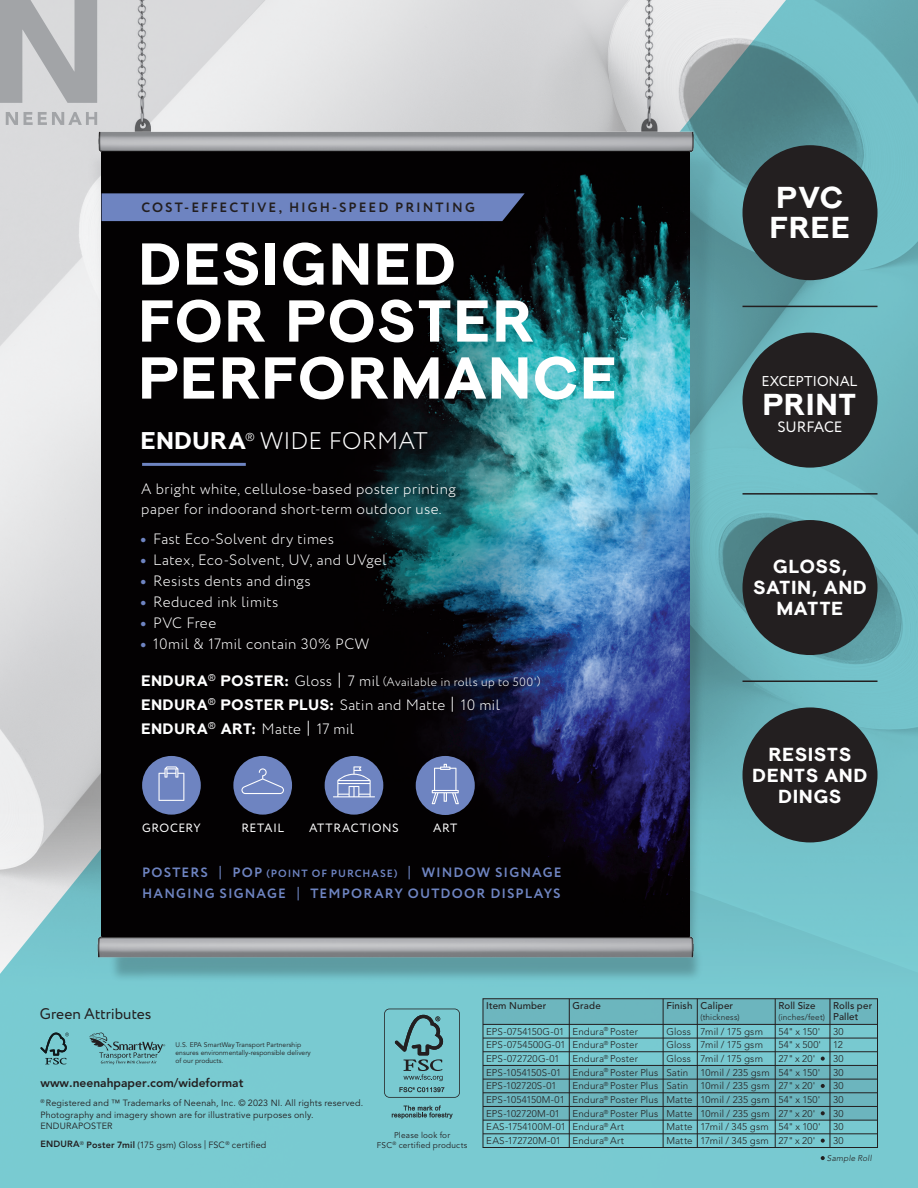
<style>
.page{position:relative;width:918px;height:1188px;background:#fff}
.page>*{position:absolute;margin:0;border:0;box-sizing:border-box;transform-origin:0 0}
.t1{font:58.5px/57px "Clown";letter-spacing:-.1em;color:#fff}
.t2{font:30px/30px "Clown";letter-spacing:-.115em;color:#fff}
.t3{font:300 24px "Circe";letter-spacing:.005em;color:#fff}
.t4{font:18.75px/21px "Clown";letter-spacing:-.1em;color:#fff;text-align:center}
.t5{font:15.3px "Circe";color:#231f20}
.t6{font:300 15px/24px "Circe";letter-spacing:.025em;color:#fff}
.t7{font:15px "Circe";letter-spacing:-.01em;color:#fff}
.t8{font:14.25px "Circe";letter-spacing:-.015em;color:#fff}
.t9{font:700 13.5px/21px "Circe";letter-spacing:.085em;color:#6e84c1}
.t10{font:700 13.5px "Circe";letter-spacing:.15em;color:#231f20}
.t11{font:300 12px "Circe";letter-spacing:.03em;color:#fff}
.t12{font:800 12px "Avenir LT Std";color:#231f20}
.t13{font:12px "Circe";letter-spacing:.04em;color:#fff}
.t14{font:300 9.75px/13.6px "Avenir LT Std";letter-spacing:.015em;color:#231f20}
.t15{font:500 9.75px/10.5px "Avenir LT Std";letter-spacing:.015em;color:#231f20}
.t16{font:9px/11.2px "Avenir LT Std";letter-spacing:.02em;color:#231f20}
.t17{font:8.25px/9.8px "Avenir LT Std";letter-spacing:.025em;color:#231f20;text-align:center}
.t18{font:300 8.25px "Avenir LT Std";letter-spacing:.015em;color:#231f20}
.t19{font:italic 300 8.25px "Avenir LT Std";letter-spacing:.02em;color:#231f20}
.t20{font:6.75px/8.2px "Avenir LT Std";color:#231f20}
.s1{font-family:"Clown";font-weight:400}
.s2{font-weight:800;color:#6e84c1}
.s3{font-family:"Clown";font-weight:400;font-size:15px}
.s4{font-size:15px}
.s5{font-family:"Avenir LT Std";font-weight:400;font-size:15px}
.s6{font-family:"Avenir LT Std";font-weight:400}
.s7{font-family:"Avenir LT Std";font-weight:500}
.s8{font-size:10.5px}
.s9{font-weight:800}
</style>
<div class="page">
<svg style="left:0;top:1031px;width:918px;height:157px;fill:#79cad1"></svg>
<img style="left:0;top:0;width:918px;height:1031px">
<hr style="left:743px;top:306px;width:135px;height:1px;background:#231f20">
<hr style="left:743px;top:493px;width:135px;height:2px;background:#231f20">
<hr style="left:743px;top:681px;width:135px;height:1px;background:#231f20">
<div style="left:483px;top:998px;width:395px;height:150px;border:1px solid #231f20"></div>
<hr style="left:483px;top:1024px;width:395px;height:1px;background:#231f20">
<hr style="left:483px;top:1038px;width:395px;height:1px;background:#231f20">
<hr style="left:483px;top:1051px;width:395px;height:1px;background:#231f20">
<hr style="left:483px;top:1065px;width:395px;height:1px;background:#231f20">
<hr style="left:483px;top:1079px;width:395px;height:1px;background:#231f20">
<hr style="left:483px;top:1093px;width:395px;height:1px;background:#231f20">
<hr style="left:483px;top:1106px;width:395px;height:1px;background:#231f20">
<hr style="left:483px;top:1120px;width:395px;height:1px;background:#231f20">
<hr style="left:483px;top:1134px;width:395px;height:1px;background:#231f20">
<hr style="left:569px;top:999px;width:1px;height:149px;background:#231f20">
<hr style="left:663px;top:999px;width:1px;height:149px;background:#231f20">
<hr style="left:697px;top:999px;width:1px;height:149px;background:#231f20">
<hr style="left:829px;top:999px;width:1px;height:149px;background:#231f20">
<hr style="left:775px;top:999px;width:1px;height:149px;background:#231f20">
<svg style="left:821px;top:1057px;width:4px;height:4px"></svg>
<svg style="left:821px;top:1084px;width:4px;height:4px"></svg>
<svg style="left:821px;top:1111px;width:4px;height:4px"></svg>
<svg style="left:821px;top:1139px;width:4px;height:4px"></svg>
<svg style="left:821px;top:1156px;width:4px;height:4px"></svg>
<div style="left:743px;top:520px;width:135px;height:135px;background:#231f20;border-radius:50%"></div>
<div style="left:743px;top:707px;width:135px;height:135px;background:#231f20;border-radius:50%"></div>
<div style="left:743px;top:145px;width:135px;height:135px;background:#231f20;border-radius:50%"></div>
<div style="left:743px;top:333px;width:135px;height:135px;background:#231f20;border-radius:50%"></div>
<svg style="left:384px;top:1009px;width:76px;height:89px"></svg>
<svg style="left:392px;top:1106px;width:61px;height:13px"></svg>
<svg style="left:40px;top:1033px;width:29px;height:31px"></svg>
<svg style="left:89px;top:1032px;width:76px;height:32px"></svg>
<div style="left:102px;top:193px;width:423px;height:28px;background:#6e84c1"></div>
<hr style="left:142px;top:463px;width:104px;height:3px;background:#6e84c1">
<div style="left:233px;top:756px;width:59px;height:59px;background:#6e84c1;border-radius:50%"></div>
<svg style="left:241px;top:768px;width:43px;height:26px"></svg>
<div style="left:325px;top:756px;width:58px;height:59px;background:#6e84c1;border-radius:50%"></div>
<svg style="left:333px;top:766px;width:42px;height:31px"></svg>
<div style="left:142px;top:756px;width:59px;height:59px;background:#6e84c1;border-radius:50%"></div>
<svg style="left:159px;top:766px;width:25px;height:35px"></svg>
<div style="left:416px;top:756px;width:59px;height:59px;background:#6e84c1;border-radius:50%"></div>
<svg style="left:432px;top:764px;width:27px;height:40px"></svg>
<h3 class="t10" style="left:141px;top:198px;width:335px">COST-EFFECTIVE, HIGH-SPEED PRINTING</h3>
<h1 class="t1" style="left:138px;top:233px;width:488px">DESIGNED<br>FOR POSTER<br>PERFORMANCE</h1>
<h3 class="t3" style="left:141px;top:425px;width:289px"><span class="s1">ENDURA</span><sup>®</sup> WIDE FORMAT</h3>
<h3 class="t6" style="left:141px;top:480px;width:316px;line-height:19.5px">A bright white, cellulose-based poster printing paper for indoorand short-term outdoor use.</h3>
<h3 class="t6" style="left:141px;top:528px;width:195px"><span class="s2">•</span> Fast Eco-Solvent dry times</h3>
<h3 class="t6" style="left:141px;top:549px;width:247px"><span class="s2">•</span> Latex, Eco-Solvent, UV, and UVgel</h3>
<h3 class="t6" style="left:141px;top:570px;width:171px"><span class="s2">•</span> Resists dents and dings</h3>
<h3 class="t6" style="left:141px;top:591px;width:139px"><span class="s2">•</span> Reduced ink limits</h3>
<h3 class="t6" style="left:141px;top:612px;width:77px"><span class="s2">•</span> PVC Free</h3>
<h3 class="t6" style="left:141px;top:633px;width:230px"><span class="s2">•</span> 10mil &amp; 17mil contain 30% PCW</h3>
<p class="t11" style="left:141px;top:674px;width:401px"><span class="s3">ENDURA</span><span class="s4">®</span> <span class="s3">POSTER:</span> <span class="s4">Gloss</span> <span class="s5">|</span> <span class="s4">7 mil</span> (Available in rolls up to 500')</p>
<h3 class="t6" style="left:141px;top:693px;width:360px"><span class="s1">ENDURA</span>® <span class="s1">POSTER PLUS:</span> Satin and Matte <span class="s6">|</span> 10 mil<br><span class="s1">ENDURA</span>® <span class="s1">ART:</span> Matte <span class="s6">|</span> 17 mil</h3>
<p class="t13" style="left:142px;top:820px;width:60px">GROCERY</p>
<p class="t13" style="left:241px;top:820px;width:44px">RETAIL</p>
<p class="t13" style="left:309px;top:820px;width:91px">ATTRACTIONS</p>
<p class="t13" style="left:433px;top:820px;width:26px">ART</p>
<h3 class="t9" style="left:142px;top:863px;width:421px">POSTERS <span class="s7">|</span> POP <span class="s8">(POINT OF PURCHASE)</span> <span class="s7">|</span> WINDOW SIGNAGE<br>HANGING SIGNAGE <span class="s7">|</span> TEMPORARY OUTDOOR DISPLAYS</h3>
<h2 class="t2" style="left:769px;top:182px;width:86px">PVC<br>FREE</h2>
<h3 class="t8" style="left:761px;top:372px;width:98px">EXCEPTIONAL</h3>
<h2 class="t2" style="left:763px;top:388px;width:100px">PRINT</h2>
<h3 class="t7" style="left:778px;top:417px;width:66px">SURFACE</h3>
<h3 class="t4" style="left:753px;top:555px;width:118px">GLOSS,<br>SATIN, AND<br>MATTE</h3>
<h3 class="t4" style="left:752px;top:743px;width:119px">RESISTS<br>DENTS AND<br>DINGS</h3>
<h3 class="t5" style="left:40px;top:1004px;width:113px">Green Attributes</h3>
<p class="t20" style="left:175px;top:1041px;width:137px">U.S. EPA SmartWay Transport Partnership ensures environmentally-responsible delivery of our products.</p>
<p class="t12" style="left:40px;top:1076px;width:204px">www.neenahpaper.com/wideformat</p>
<p class="t16" style="left:40px;top:1098px;width:324px"><sup>®</sup> Registered and ™ Trademarks of Neenah, Inc. © 2023 NI. All rights reserved.<br>Photography and imagery shown are for illustrative purposes only.<br>ENDURAPOSTER</p>
<p class="t16" style="left:40px;top:1139px;width:228px"><span class="s9">ENDURA</span><sup>®</sup> <span class="s9">Poster 7mil</span> (175 gsm) Gloss | FSC<sup>®</sup> certified</p>
<p class="t17" style="left:377px;top:1130px;width:92px">Please look for<br>FSC<sup>®</sup> certified products</p>
<p class="t15" style="left:486px;top:1001px;width:62px">Item Number</p>
<p class="t14" style="left:486px;top:1025px;width:81px">EPS-0754150G-01<br>EPS-0754500G-01<br>EPS-072720G-01<br>EPS-1054150S-01<br>EPS-102720S-01<br>EPS-1054150M-01<br>EPS-102720M-01<br>EAS-1754100M-01<br>EAS-172720M-01</p>
<p class="t15" style="left:573px;top:1001px;width:30px">Grade</p>
<p class="t14" style="left:573px;top:1025px;width:87px">Endura<sup>®</sup> Poster<br>Endura<sup>®</sup> Poster<br>Endura<sup>®</sup> Poster<br>Endura<sup>®</sup> Poster Plus<br>Endura<sup>®</sup> Poster Plus<br>Endura<sup>®</sup> Poster Plus<br>Endura<sup>®</sup> Poster Plus<br>Endura<sup>®</sup> Art<br>Endura<sup>®</sup> Art</p>
<p class="t15" style="left:666px;top:1001px;width:28px">Finish</p>
<p class="t14" style="left:666px;top:1025px;width:28px">Gloss<br>Gloss<br>Gloss<br>Satin<br>Satin<br>Matte<br>Matte<br>Matte<br>Matte</p>
<p class="t15" style="left:701px;top:1001px;width:34px">Caliper</p>
<p class="t18" style="left:701px;top:1012px;width:41px">(thickness)</p>
<p class="t14" style="left:701px;top:1025px;width:71px">7mil / 175 gsm<br>7mil / 175 gsm<br>7mil / 175 gsm<br>10mil / 235 gsm<br>10mil / 235 gsm<br>10mil / 235 gsm<br>10mil / 235 gsm<br>17mil / 345 gsm<br>17mil / 345 gsm</p>
<p class="t15" style="left:778px;top:1001px;width:39px">Roll Size</p>
<p class="t18" style="left:778px;top:1012px;width:48px">(inches/feet)</p>
<p class="t14" style="left:778px;top:1025px;width:44px">54" x 150'<br>54" x 500'<br>27" x 20'<br>54" x 150'<br>27" x 20'<br>54" x 150'<br>27" x 20'<br>54" x 100'<br>27" x 20'</p>
<p class="t15" style="left:833px;top:1001px;width:41px">Rolls per<br>Pallet</p>
<p class="t14" style="left:833px;top:1025px;width:12px;text-align:justify">30<br>12<br>30<br>30<br>30<br>30<br>30<br>30<br>30</p>
<p class="t19" style="left:827px;top:1153px;width:46px">Sample Roll</p>
</div>
